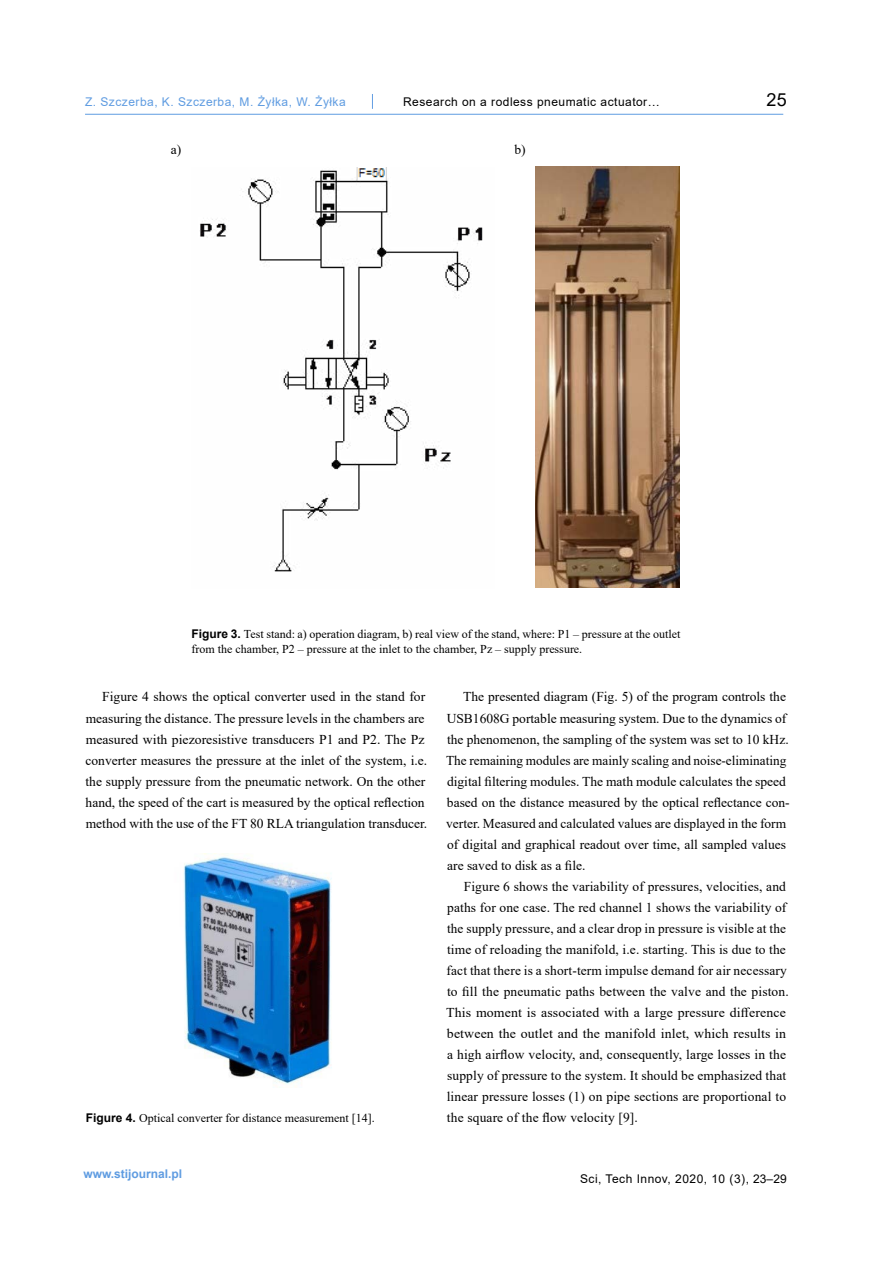
<style>
.page{position:relative;width:893px;height:1263px;background:#fff}
.page>*{position:absolute;margin:0;border:0;box-sizing:border-box;transform-origin:0 0}
.t1{font:18px "Arial";color:#000}
.t2{font:13.5px/21px "Times New Roman";color:#000}
.t3{font:12px/15px "Times New Roman";color:#000}
.t4{font:12px "Arial";letter-spacing:.04em;color:#000}
.t5{font:12px "Arial";letter-spacing:.04em;color:#5f9ce1}
.t6{font:700 12px "Arial";color:#5f9ce1}
.s1{font-family:"Arial";font-weight:700}
</style>
<div class="page">
<hr style="left:85px;top:114px;width:698px;height:1px;background:#5f9ce1">
<svg style="left:372px;top:94px;width:1px;height:15px"></svg>
<img style="left:200px;top:168px;width:283px;height:404px">
<img style="left:536px;top:167px;width:143px;height:421px">
<img style="left:183px;top:853px;width:149px;height:231px">
<p class="t5" style="left:85px;top:94px;width:262px">Z. Szczerba, K. Szczerba, M. Żyłka, W. Żyłka</p>
<p class="t4" style="left:403px;top:94px;width:258px">Research on a rodless pneumatic actuator…</p>
<p class="t2" style="left:171px;top:139px;width:12px">a)</p>
<p class="t2" style="left:514px;top:139px;width:13px">b)</p>
<h1 class="t1" style="left:767px;top:87px;width:22px">25</h1>
<p class="t3" style="left:191px;top:626px;width:490px"><span class="s1">Figure 3.</span> Test stand: a) operation diagram, b) real view of the stand, where: P1 – pressure at the outlet from the chamber, P2 – pressure at the inlet to the chamber, Pz – supply pressure.</p>
<p class="t2" style="left:86px;top:686px;width:343px;text-indent:17px">Figure 4 shows the optical converter used in the stand for measuring the distance. The pressure levels in the chambers are measured with piezoresistive transducers P1 and P2. The Pz converter measures the pressure at the inlet of the system, i.e. the supply pressure from the pneumatic network. On the other hand, the speed of the cart is measured by the optical reflection method with the use of the FT 80 RLA triangulation transducer.</p>
<p class="t2" style="left:446px;top:686px;width:345px;text-indent:17px">The presented diagram (Fig. 5) of the program controls the USB1608G portable measuring system. Due to the dynamics of the phenomenon, the sampling of the system was set to 10 kHz.<br>The remaining modules are mainly scaling and noise-eliminating digital filtering modules. The math module calculates the speed based on the distance measured by the optical reflectance con&shy;verter. Measured and calculated values are displayed in the form of digital and graphical readout over time, all sampled values are saved to disk as a file.</p>
<p class="t2" style="left:446px;top:875px;width:344px;text-indent:18px">Figure 6 shows the variability of pressures, velocities, and paths for one case. The red channel 1 shows the variability of the supply pressure, and a clear drop in pressure is visible at the time of reloading the manifold, i.e. starting. This is due to the fact that there is a short-term impulse demand for air necessary to fill the pneumatic paths between the valve and the piston.<br>This moment is associated with a large pressure difference between the outlet and the manifold inlet, which results in a high airflow velocity, and, consequently, large losses in the supply of pressure to the system. It should be emphasized that linear pressure losses (1) on pipe sections are proportional to the square of the flow velocity [9].</p>
<p class="t3" style="left:86px;top:1110px;width:291px"><span class="s1">Figure 4.</span> Optical converter for distance measurement [14].</p>
<p class="t6" style="left:83px;top:1165px;width:100px">www.stijournal.pl</p>
<p class="t4" style="left:580px;top:1170px;width:208px">Sci, Tech Innov, 2020, 10 (3), 23–29</p>
</div>
